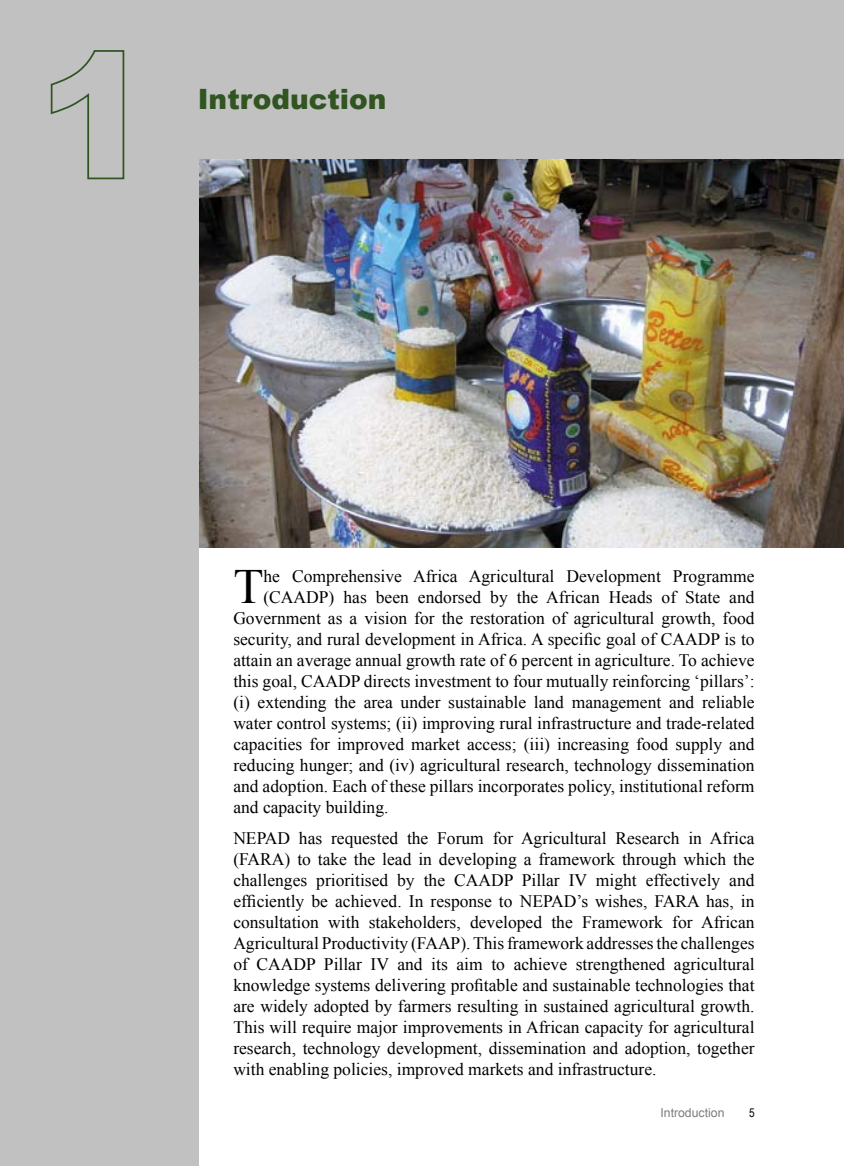
<style>
.page{position:relative;width:844px;height:1166px;background:#fff}
.page>*{position:absolute;margin:0;border:0;box-sizing:border-box;transform-origin:0 0}
.t1{font:49.18px "Times New Roman";color:#000}
.t2{font:900 28px "Arial";color:#315521}
.t3{font:17.5px/21px "Times New Roman";color:#000;text-align:justify}
.t4{font:12.25px "Arial";color:#7c7c7c}
</style>
<div class="page">
<img style="left:198px;top:159px;width:645px;height:389px">
<div style="left:0;top:0;width:198px;height:1166px;background:#c1c1c1"></div>
<div style="left:0;top:0;width:843px;height:159px;background:#c1c1c1"></div>
<svg style="left:50px;top:50px;width:75px;height:130px"></svg>
<h2 class="t2" style="left:198px;top:79px;width:190px">Introduction</h2>
<h1 class="t1" style="left:233px;top:554px;width:32px">T</h1>
<p class="t3" style="left:263px;top:565px;width:492px">he Comprehensive Africa Agricultural Development Programme</p>
<p class="t3" style="left:263px;top:586px;width:492px">(CAADP) has been endorsed by the African Heads of State and</p>
<p class="t3" style="left:233px;top:607px;width:522px">Government as a vision for the restoration of agricultural growth, food</p>
<p class="t3" style="left:233px;top:628px;width:522px">security, and rural development in Africa. A specific goal of CAADP is to</p>
<p class="t3" style="left:233px;top:649px;width:522px">attain an average annual growth rate of 6 percent in agriculture. To achieve</p>
<p class="t3" style="left:233px;top:670px;width:522px">this goal, CAADP directs investment to four mutually reinforcing ‘pillars’:</p>
<p class="t3" style="left:233px;top:691px;width:522px">(i) extending the area under sustainable land management and reliable</p>
<p class="t3" style="left:233px;top:712px;width:522px">water control systems; (ii) improving rural infrastructure and trade-related</p>
<p class="t3" style="left:233px;top:733px;width:522px">capacities for improved market access; (iii) increasing food supply and</p>
<p class="t3" style="left:233px;top:754px;width:522px">reducing hunger; and (iv) agricultural research, technology dissemination</p>
<p class="t3" style="left:233px;top:775px;width:522px">and adoption. Each of these pillars incorporates policy, institutional reform</p>
<p class="t3" style="left:233px;top:796px;width:157px">and capacity building.</p>
<p class="t3" style="left:233px;top:827px;width:522px">NEPAD has requested the Forum for Agricultural Research in Africa (FARA) to take the lead in developing a framework through which the challenges prioritised by the CAADP Pillar IV might effectively and efficiently be achieved. In response to NEPAD’s wishes, FARA has, in consultation with stakeholders, developed the Framework for African Agricultural Productivity (FAAP). This framework addresses the challenges of CAADP Pillar IV and its aim to achieve strengthened agricultural knowledge systems delivering profitable and sustainable technologies that are widely adopted by farmers resulting in sustained agricultural growth.<br>This will require major improvements in African capacity for agricultural research, technology development, dissemination and adoption, together with enabling policies, improved markets and infrastructure.</p>
<p class="t4" style="left:660px;top:1104px;width:66px">Introduction</p>
</div>
